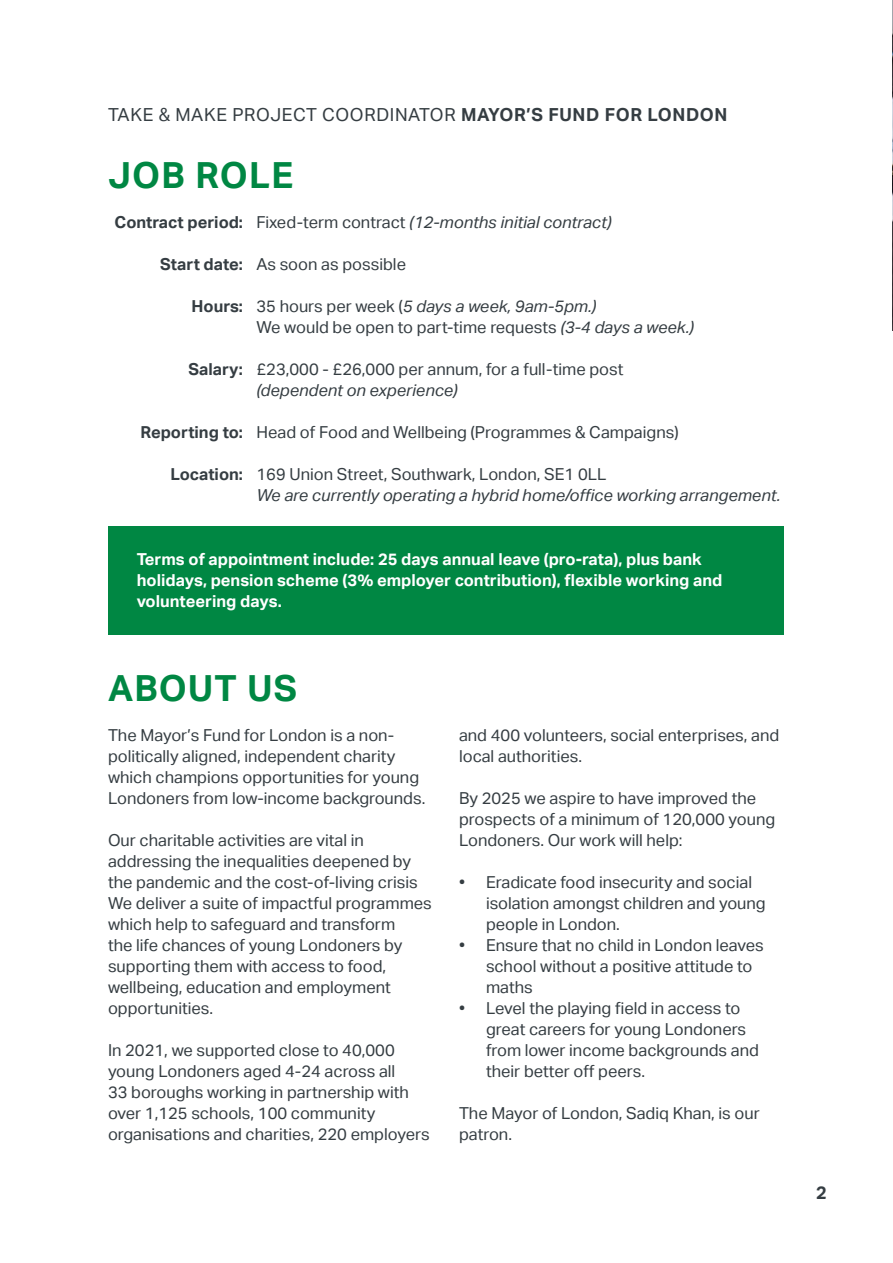
<style>
.page{position:relative;width:893px;height:1263px;background:#fff}
.page>*{position:absolute;margin:0;border:0;box-sizing:border-box;transform-origin:0 0}
.t1{font:700 36px "Aktiv Grotesk";letter-spacing:.035em;color:#008743}
.t2{font:18px "Aktiv Grotesk";letter-spacing:.035em;color:#353d42}
.t3{font:700 18px "Aktiv Grotesk";color:#353d42}
.t4{font:16.5px/21px "Aktiv Grotesk";color:#353d42}
.t5{font:700 16.5px/21px "Aktiv Grotesk";color:#fff}
.t6{font:italic 16.5px "Aktiv Grotesk";color:#353d42}
.t7{font:700 16.5px "Aktiv Grotesk";color:#353d42}
.s1{font-weight:700}
.s2{font-style:normal}
.s3{font-style:italic}
</style>
<div class="page">
<img style="left:892px;top:0;width:1px;height:331px">
<div style="left:108px;top:526px;width:675px;height:108px;background:#008743"></div>
<p class="t2" style="left:108px;top:104px;width:621px">TAKE &amp; MAKE PROJECT COORDINATOR <span class="s1">MAYOR’S FUND FOR LONDON</span></p>
<h1 class="t1" style="left:108px;top:155px;width:187px">JOB ROLE</h1>
<p class="t7" style="left:115px;top:212px;width:130px">Contract period:</p>
<p class="t7" style="left:160px;top:254px;width:84px">Start date:</p>
<p class="t7" style="left:191px;top:296px;width:53px">Hours:</p>
<p class="t6" style="left:257px;top:212px;width:356px"><span class="s2">Fixed-term contract</span> (12-months initial contract)</p>
<p class="t4" style="left:257px;top:254px;width:151px">As soon as possible</p>
<p class="t4" style="left:257px;top:296px;width:439px">35 hours per week (<span class="s3">5 days a week, 9am-5pm.)<br></span>We would be open to part-time requests <span class="s3">(3-4 days a week.)</span></p>
<p class="t4" style="left:257px;top:359px;width:368px">£23,000 - £26,000 per annum, for a full-time post</p>
<p class="t6" style="left:257px;top:380px;width:202px">(dependent on experience)</p>
<p class="t4" style="left:257px;top:422px;width:424px">Head of Food and Wellbeing (Programmes &amp; Campaigns)</p>
<p class="t4" style="left:257px;top:464px;width:351px">169 Union Street, Southwark, London, SE1 0LL</p>
<p class="t6" style="left:257px;top:485px;width:525px">We are currently operating a hybrid home/office working arrangement.</p>
<p class="t7" style="left:188px;top:359px;width:56px">Salary:</p>
<p class="t7" style="left:141px;top:422px;width:104px">Reporting to:</p>
<p class="t7" style="left:170px;top:464px;width:74px">Location:</p>
<p class="t5" style="left:137px;top:549px;width:587px">Terms of appointment include: 25 days annual leave (pro-rata), plus bank holidays, pension scheme (3% employer contribution), flexible working and volunteering days.</p>
<h1 class="t1" style="left:108px;top:668px;width:191px">ABOUT US</h1>
<p class="t4" style="left:108px;top:725px;width:319px">The Mayor’s Fund for London is a non&shy;politically aligned, independent charity which champions opportunities for young Londoners from low-income backgrounds.</p>
<p class="t4" style="left:108px;top:830px;width:325px">Our charitable activities are vital in addressing the inequalities deepened by the pandemic and the cost-of-living crisis We deliver a suite of impactful programmes which help to safeguard and transform<br>the life chances of young Londoners by supporting them with access to food, wellbeing, education and employment opportunities.</p>
<p class="t4" style="left:108px;top:1040px;width:323px">In 2021, we supported close to 40,000 young Londoners aged 4-24 across all<br>33 boroughs working in partnership with over 1,125 schools, 100 community organisations and charities, 220 employers</p>
<p class="t4" style="left:459px;top:725px;width:322px">and 400 volunteers, social enterprises, and local authorities.</p>
<p class="t4" style="left:459px;top:788px;width:318px">By 2025 we aspire to have improved the prospects of a minimum of 120,000 young<br>Londoners. Our work will help:</p>
<p class="t4" style="left:486px;top:872px;width:281px;text-indent:-27px">• Eradicate food insecurity and social isolation amongst children and young people in London.</p>
<p class="t4" style="left:486px;top:935px;width:279px;text-indent:-27px">• Ensure that no child in London leaves school without a positive attitude to maths</p>
<p class="t4" style="left:486px;top:998px;width:274px;text-indent:-27px">• Level the playing field in access to great careers for young Londoners from lower income backgrounds and their better off peers.</p>
<p class="t4" style="left:459px;top:1103px;width:302px">The Mayor of London, Sadiq Khan, is our patron.</p>
<p class="t3" style="left:816px;top:1182px;width:12px">2</p>
</div>
